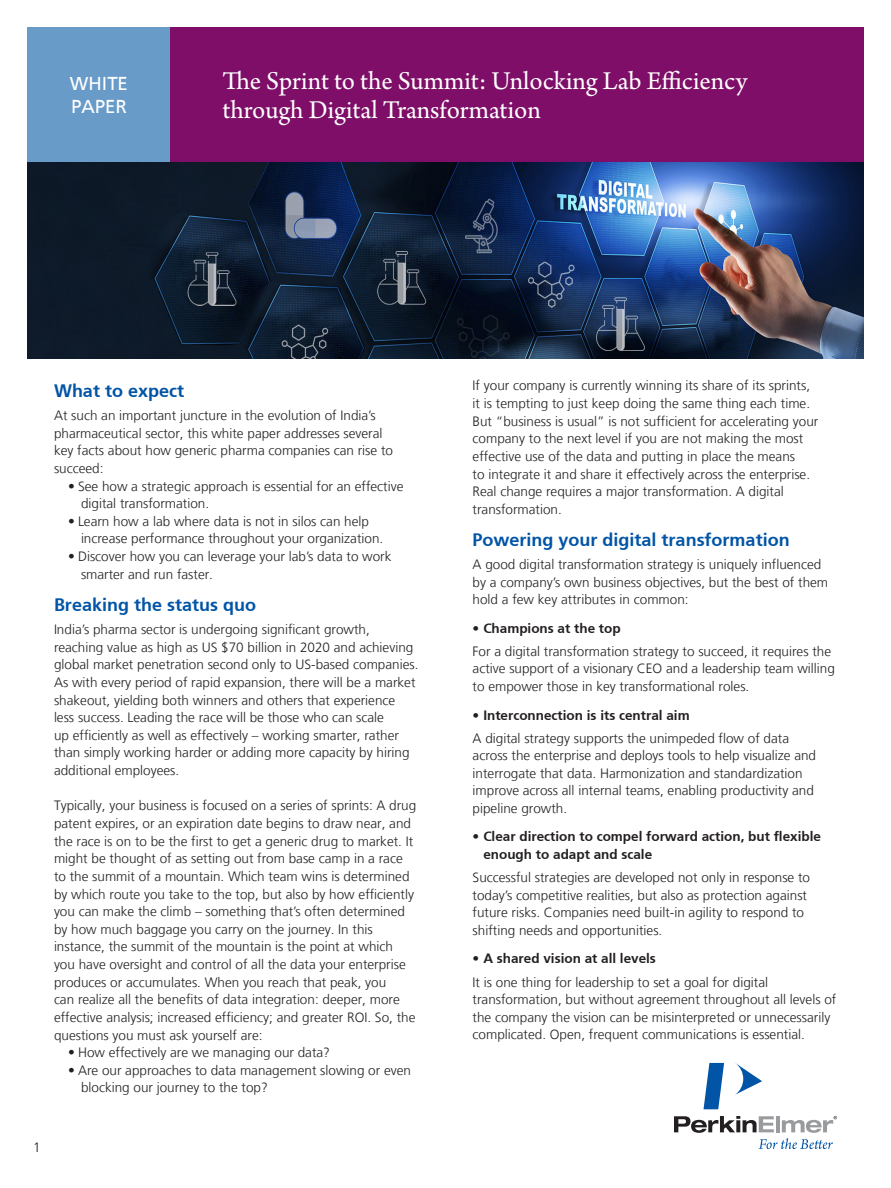
<style>
.page{position:relative;width:891px;height:1188px;background:#fff}
.page>*{position:absolute;margin:0;border:0;box-sizing:border-box;transform-origin:0 0}
.t1{font:27px/28.5px "Arno Pro";color:#fff}
.t2{font:19.5px/23.4px "Frutiger";color:#fff}
.t3{font:700 18px "Frutiger";color:#0154a6}
.t4{font:300 13.5px/17.7px "Frutiger LT";color:#231f20}
.t5{font:700 13.5px/17.7px "Frutiger";color:#231f20}
</style>
<div class="page">
<div style="left:27px;top:27px;width:144px;height:135px;background:#689bc8"></div>
<div style="left:171px;top:27px;width:693px;height:135px;background:#7f0e69"></div>
<svg style="left:735px;top:1063px;width:27px;height:32px"></svg>
<svg style="left:704px;top:1063px;width:20px;height:46px"></svg>
<svg style="left:674px;top:1116px;width:163px;height:33px"></svg>
<img style="left:27px;top:162px;width:837px;height:197px">
<h2 class="t2" style="left:70px;top:71px;width:60px">WHITE<br>PAPER</h2>
<h1 class="t1" style="left:222px;top:68px;width:527px">The Sprint to the Summit: Unlocking Lab Efficiency through Digital Transformation</h1>
<h3 class="t3" style="left:54px;top:380px;width:132px">What to expect</h3>
<p class="t4" style="left:54px;top:407px;width:341px">At such an important juncture in the evolution of India’s pharmaceutical sector, this white paper addresses several key facts about how generic pharma companies can rise to succeed:</p>
<p class="t4" style="left:81px;top:477px;width:324px;text-indent:-13px">• See how a strategic approach is essential for an effective digital transformation.</p>
<p class="t4" style="left:81px;top:512px;width:304px;text-indent:-13px">• Learn how a lab where data is not in silos can help increase performance throughout your organization.</p>
<p class="t4" style="left:81px;top:548px;width:312px;text-indent:-13px">• Discover how you can leverage your lab’s data to work smarter and run faster.</p>
<h3 class="t3" style="left:54px;top:594px;width:204px">Breaking the status quo</h3>
<p class="t4" style="left:54px;top:621px;width:366px">India’s pharma sector is undergoing significant growth, reaching value as high as US $70 billion in 2020 and achieving global market penetration second only to US-based companies.<br>As with every period of rapid expansion, there will be a market shakeout, yielding both winners and others that experience less success. Leading the race will be those who can scale<br>up efficiently as well as effectively – working smarter, rather than simply working harder or adding more capacity by hiring additional employees.</p>
<p class="t4" style="left:54px;top:797px;width:364px">Typically, your business is focused on a series of sprints: A drug patent expires, or an expiration date begins to draw near, and the race is on to be the first to get a generic drug to market. It might be thought of as setting out from base camp in a race to the summit of a mountain. Which team wins is determined by which route you take to the top, but also by how efficiently you can make the climb – something that’s often determined by how much baggage you carry on the journey. In this instance, the summit of the mountain is the point at which you have oversight and control of all the data your enterprise produces or accumulates. When you reach that peak, you<br>can realize all the benefits of data integration: deeper, more effective analysis; increased efficiency; and greater ROI. So, the questions you must ask yourself are:</p>
<p class="t4" style="left:68px;top:1044px;width:263px">• How effectively are we managing our data?</p>
<p class="t4" style="left:81px;top:1062px;width:332px;text-indent:-13px">• Are our approaches to data management slowing or even blocking our journey to the top?</p>
<p class="t4" style="left:33px;top:1138px;width:9px">1</p>
<p class="t4" style="left:473px;top:377px;width:347px">If your company is currently winning its share of its sprints, it is tempting to just keep doing the same thing each time.<br>But “business is usual” is not sufficient for accelerating your company to the next level if you are not making the most effective use of the data and putting in place the means<br>to integrate it and share it effectively across the enterprise.<br>Real change requires a major transformation. A digital transformation.</p>
<h3 class="t3" style="left:473px;top:529px;width:319px">Powering your digital transformation</h3>
<p class="t4" style="left:473px;top:556px;width:357px">A good digital transformation strategy is uniquely influenced by a company’s own business objectives, but the best of them hold a few key attributes in common:</p>
<p class="t5" style="left:473px;top:619px;width:150px">• Champions at the top</p>
<p class="t4" style="left:473px;top:642px;width:364px">For a digital transformation strategy to succeed, it requires the active support of a visionary CEO and a leadership team willing to empower those in key transformational roles.</p>
<p class="t5" style="left:473px;top:706px;width:219px">• Interconnection is its central aim</p>
<p class="t4" style="left:473px;top:729px;width:345px">A digital strategy supports the unimpeded flow of data across the enterprise and deploys tools to help visualize and interrogate that data. Harmonization and standardization improve across all internal teams, enabling productivity and pipeline growth.</p>
<p class="t5" style="left:483px;top:828px;width:339px;text-indent:-11px">• Clear direction to compel forward action, but flexible enough to adapt and scale</p>
<p class="t4" style="left:473px;top:869px;width:339px">Successful strategies are developed not only in response to today’s competitive realities, but also as protection against future risks. Companies need built-in agility to respond to shifting needs and opportunities.</p>
<p class="t5" style="left:473px;top:950px;width:185px">• A shared vision at all levels</p>
<p class="t4" style="left:473px;top:973px;width:365px">It is one thing for leadership to set a goal for digital transformation, but without agreement throughout all levels of the company the vision can be misinterpreted or unnecessarily complicated. Open, frequent communications is essential.</p>
</div>
